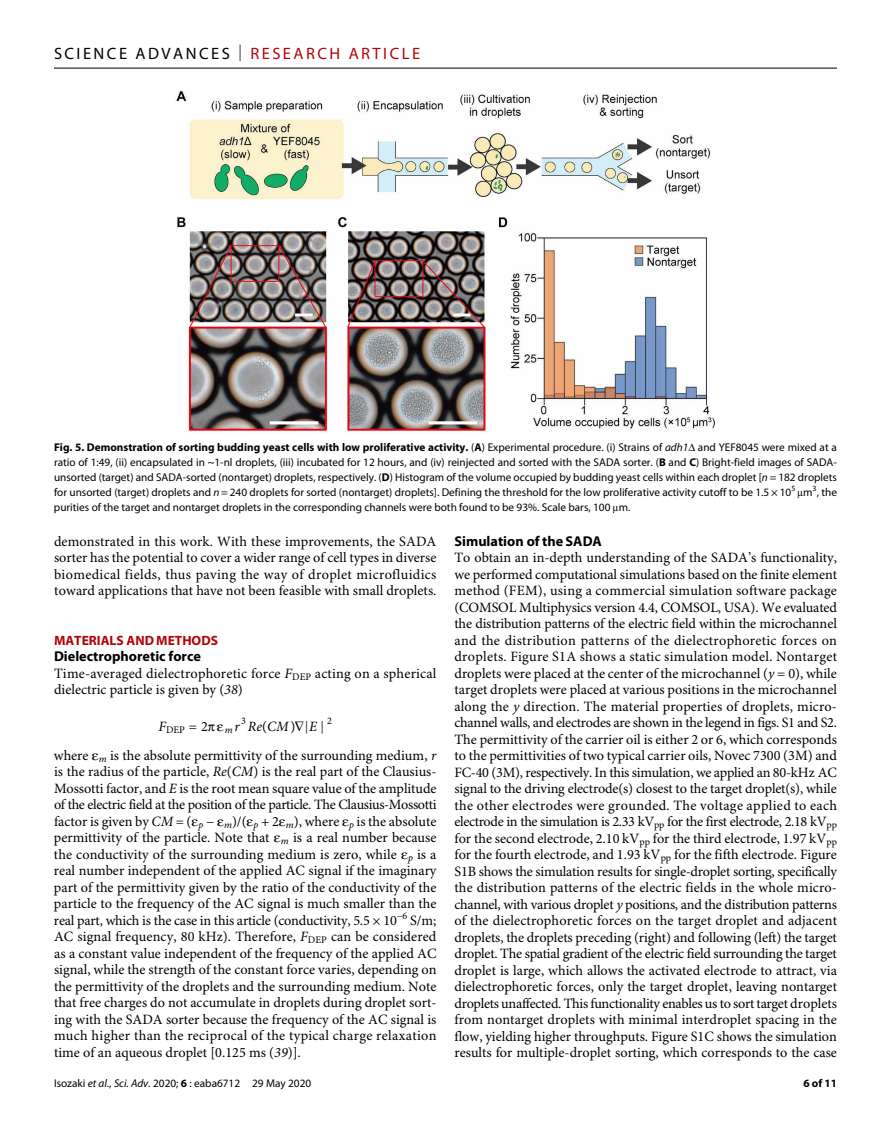
<style>
.page{position:relative;width:891px;height:1134px;background:#fff}
.page>*{position:absolute;margin:0;border:0;box-sizing:border-box;transform-origin:0 0}
.t1{font:16.5px "Myriad Pro";letter-spacing:.15em;color:#000}
.t2{font:14.25px/16.5px "Minion Pro";color:#000;text-align:justify}
.t3{font:700 14.25px "Myriad Pro";color:#000}
.t4{font:700 13.5px "Myriad Pro";color:#b10508}
.t5{font:11.25px/15px "Myriad Pro";color:#000;text-align:justify}
.t6{font:700 11.25px "Myriad Pro";color:#000}
.s1{font-weight:300}
.s2{color:#b10508}
.s3{font-weight:700}
.s4{font-style:italic}
.s5{font-family:"STIX General"}
</style>
<div class="page">
<hr style="left:54px;top:68px;width:783px;height:1px;background:#000">
<img style="left:176px;top:91px;width:539px;height:341px">
<p class="t1" style="left:54px;top:40px;width:368px">SCIENCE ADVANCES <span class="s1">|</span> <span class="s2">RESEARCH ARTICLE</span></p>
<p class="t5" style="left:54px;top:440px;width:785px"><span class="s3">Fig. 5. Demonstration of sorting budding yeast cells with low proliferative activity.</span> (<span class="s3">A</span>) Experimental procedure. (i) Strains of <span class="s4">adh1</span> and YEF8045 were mixed at a ratio of 1:49, (ii) encapsulated in ~1-nl droplets, (iii) incubated for 12 hours, and (iv) reinjected and sorted with the SADA sorter. (<span class="s3">B</span> and <span class="s3">C</span>) Bright-field images of SADA&shy;unsorted (target) and SADA-sorted (nontarget) droplets, respectively. (<span class="s3">D</span>) Histogram of the volume occupied by budding yeast cells within each droplet [<span class="s4">n</span> = 182 droplets for unsorted (target) droplets and <span class="s4">n</span> = 240 droplets for sorted (nontarget) droplets]. Defining the threshold for the low proliferative activity cutoff to be 1.5 × 10<sup>5</sup> m<sup>3</sup>, the purities of the target and nontarget droplets in the corresponding channels were both found to be 93%. Scale bars, 100 m.</p>
<p class="t2" style="left:54px;top:534px;width:384px">demonstrated in this work. With these improvements, the SADA sorter has the potential to cover a wider range of cell types in diverse biomedical fields, thus paving the way of droplet microfluidics toward applications that have not been feasible with small droplets.</p>
<p class="t4" style="left:54px;top:629px;width:166px">MATERIALS AND METHODS</p>
<p class="t3" style="left:54px;top:645px;width:149px">Dielectrophoretic force</p>
<p class="t2" style="left:54px;top:666px;width:384px">Time-averaged dielectrophoretic force <span class="s4">F</span><sub>DEP</sub> acting on a spherical dielectric particle is given by (<span class="s4">38</span>)</p>
<p class="t2" style="left:54px;top:713px;width:384px;line-height:29.2px;text-align:center"><span class="s4">F</span><sub>DEP</sub> = 2 <sub>m</sub> <span class="s4">r</span> <sup>3</sup> <span class="s4">Re</span>(<span class="s4">CM</span>)<span class="s5">∇</span>∣<span class="s4">E</span>∣<sup>2<br></sup>where <sub>m</sub> is the absolute permittivity of the surrounding medium, <span class="s4">r</span></p>
<p class="t2" style="left:54px;top:765px;width:384px">is the radius of the particle, <span class="s4">Re</span>(<span class="s4">CM</span>) is the real part of the Clausius-Mossotti factor, and <span class="s4">E</span> is the root mean square value of the amplitude of the electric field at the position of the particle. The Clausius-Mossotti factor is given by <span class="s4">CM</span> = ( <sub>p</sub> − <sub>m</sub>)/( <sub>p</sub> + 2 <sub>m</sub>), where <sub>p</sub> is the absolute permittivity of the particle. Note that <sub>m</sub> is a real number because the conductivity of the surrounding medium is zero, while <sub>p</sub> is a real number independent of the applied AC signal if the imaginary part of the permittivity given by the ratio of the conductivity of the particle to the frequency of the AC signal is much smaller than the real part, which is the case in this article (conductivity, 5.5 × 10<sup>−6</sup> S/m; AC signal frequency, 80 kHz). Therefore, <span class="s4">F</span><sub>DEP</sub> can be considered as a constant value independent of the frequency of the applied AC signal, while the strength of the constant force varies, depending on the permittivity of the droplets and the surrounding medium. Note that free charges do not accumulate in droplets during droplet sort&shy;ing with the SADA sorter because the frequency of the AC signal is much higher than the reciprocal of the typical charge relaxation time of an aqueous droplet [0.125 ms (<span class="s4">39</span>)].</p>
<p class="t5" style="left:54px;top:1076px;width:259px">Isozaki <span class="s4">et al</span>., <span class="s4">Sci. Adv.</span> 2020; <span class="s3">6</span> : eaba6712 29 May 2020</p>
<p class="t3" style="left:454px;top:529px;width:149px">Simulation of the SADA</p>
<p class="t2" style="left:454px;top:551px;width:384px">To obtain an in-depth understanding of the SADA’s functionality, we performed computational simulations based on the finite element method (FEM), using a commercial simulation software package (COMSOL Multiphysics version 4.4, COMSOL, USA). We evaluated the distribution patterns of the electric field within the microchannel and the distribution patterns of the dielectrophoretic forces on droplets. Figure S1A shows a static simulation model. Nontarget droplets were placed at the center of the microchannel (<span class="s4">y</span> = 0), while target droplets were placed at various positions in the microchannel along the <span class="s4">y</span> direction. The material properties of droplets, micro&shy;channel walls, and electrodes are shown in the legend in figs. S1 and S2.<br>The permittivity of the carrier oil is either 2 or 6, which corresponds to the permittivities of two typical carrier oils, Novec 7300 (3M) and FC-40 (3M), respectively. In this simulation, we applied an 80-kHz AC signal to the driving electrode(s) closest to the target droplet(s), while the other electrodes were grounded. The voltage applied to each electrode in the simulation is 2.33 kV<sub>pp</sub> for the first electrode, 2.18 kV<sub>pp </sub>for the second electrode, 2.10 kV<sub>pp</sub> for the third electrode, 1.97 kV<sub>pp </sub>for the fourth electrode, and 1.93 kV<sub>pp</sub> for the fifth electrode. Figure S1B shows the simulation results for single-droplet sorting, specifically the distribution patterns of the electric fields in the whole micro&shy;channel, with various droplet <span class="s4">y</span> positions, and the distribution patterns of the dielectrophoretic forces on the target droplet and adjacent droplets, the droplets preceding (right) and following (left) the target droplet. The spatial gradient of the electric field surrounding the target droplet is large, which allows the activated electrode to attract, via dielectrophoretic forces, only the target droplet, leaving nontarget droplets unaffected. This functionality enables us to sort target droplets from nontarget droplets with minimal interdroplet spacing in the flow, yielding higher throughputs. Figure S1C shows the simulation results for multiple-droplet sorting, which corresponds to the case</p>
<p class="t6" style="left:803px;top:1074px;width:35px">6 of 11</p>
</div>
